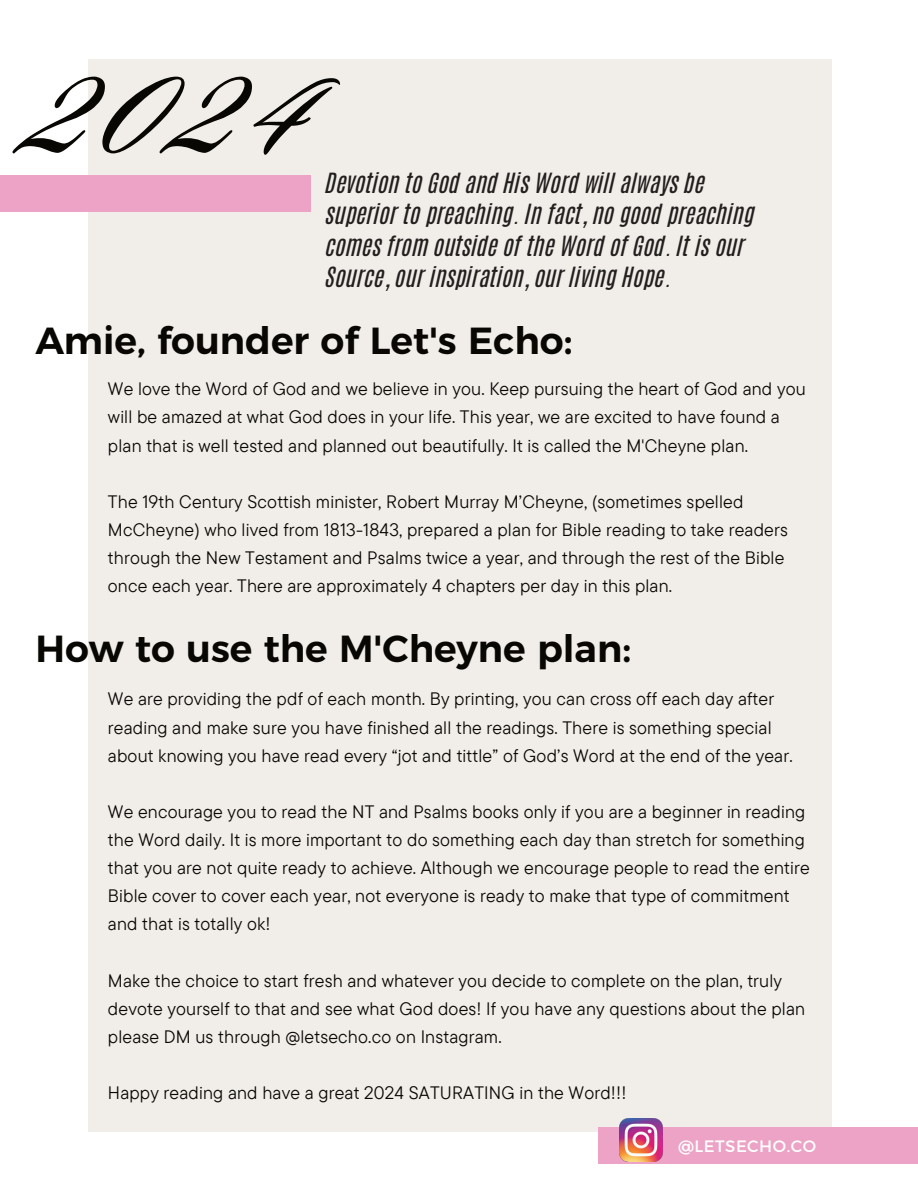
<style>
.page{position:relative;width:918px;height:1188px;background:#fff}
.page>*{position:absolute;margin:0;border:0;box-sizing:border-box;transform-origin:0 0}
.t1{font:190.5px "Sloop Script Pro";color:#080704}
.t2{font:600 37.65px "Montserrat";color:#080704}
.t3{font:23.25px/31.5px "CA Generated";color:#22201e}
.t4{font:18px/28.2px "TT Commons Pro";letter-spacing:.01em;color:#080704}
.t5{font:16.5px "Montserrat";letter-spacing:.03em;color:#fff}
</style>
<div class="page">
<div style="left:89px;top:59px;width:742px;height:1072px;background:#f1eeea"></div>
<div style="left:0;top:176px;width:311px;height:36px;background:#eca3c6"></div>
<div style="left:599px;top:1128px;width:319px;height:36px;background:#eca3c6"></div>
<img style="left:620px;top:1118px;width:42px;height:43px">
<h1 class="t1" style="left:35px;top:-25px;width:282px">2024</h1>
<p class="t3" style="left:326px;top:167px;width:430px">Devotion to God and His Word will always be superior to preaching. In fact, no good preaching comes from outside of the Word of God. It is our Source, our inspiration, our living Hope.</p>
<h2 class="t2" style="left:35px;top:310px;width:539px">Amie, founder of Let's Echo:</h2>
<p class="t4" style="left:108px;top:375px;width:699px">We love the Word of God and we believe in you. Keep pursuing the heart of God and you will be amazed at what God does in your life. This year, we are excited to have found a plan that is well tested and planned out beautifully. It is called the M'Cheyne plan.</p>
<p class="t4" style="left:108px;top:487px;width:681px">The 19th Century Scottish minister, Robert Murray M’Cheyne, (sometimes spelled McCheyne) who lived from 1813-1843, prepared a plan for Bible reading to take readers through the New Testament and Psalms twice a year, and through the rest of the Bible once each year. There are approximately 4 chapters per day in this plan.</p>
<h2 class="t2" style="left:35px;top:618px;width:597px">How to use the M'Cheyne plan:</h2>
<p class="t4" style="left:108px;top:685px;width:686px">We are providing the pdf of each month. By printing, you can cross off each day after reading and make sure you have finished all the readings. There is something special about knowing you have read every “jot and tittle” of God’s Word at the end of the year.</p>
<p class="t4" style="left:108px;top:797px;width:703px">We encourage you to read the NT and Psalms books only if you are a beginner in reading the Word daily. It is more important to do something each day than stretch for something that you are not quite ready to achieve. Although we encourage people to read the entire Bible cover to cover each year, not everyone is ready to make that type of commitment and that is totally ok!</p>
<p class="t4" style="left:108px;top:966px;width:699px">Make the choice to start fresh and whatever you decide to complete on the plan, truly devote yourself to that and see what God does! If you have any questions about the plan please DM us through @letsecho.co on Instagram.</p>
<p class="t4" style="left:108px;top:1079px;width:520px">Happy reading and have a great 2024 SATURATING in the Word!!!</p>
<p class="t5" style="left:678px;top:1136px;width:140px">@LETSECHO.CO</p>
</div>
